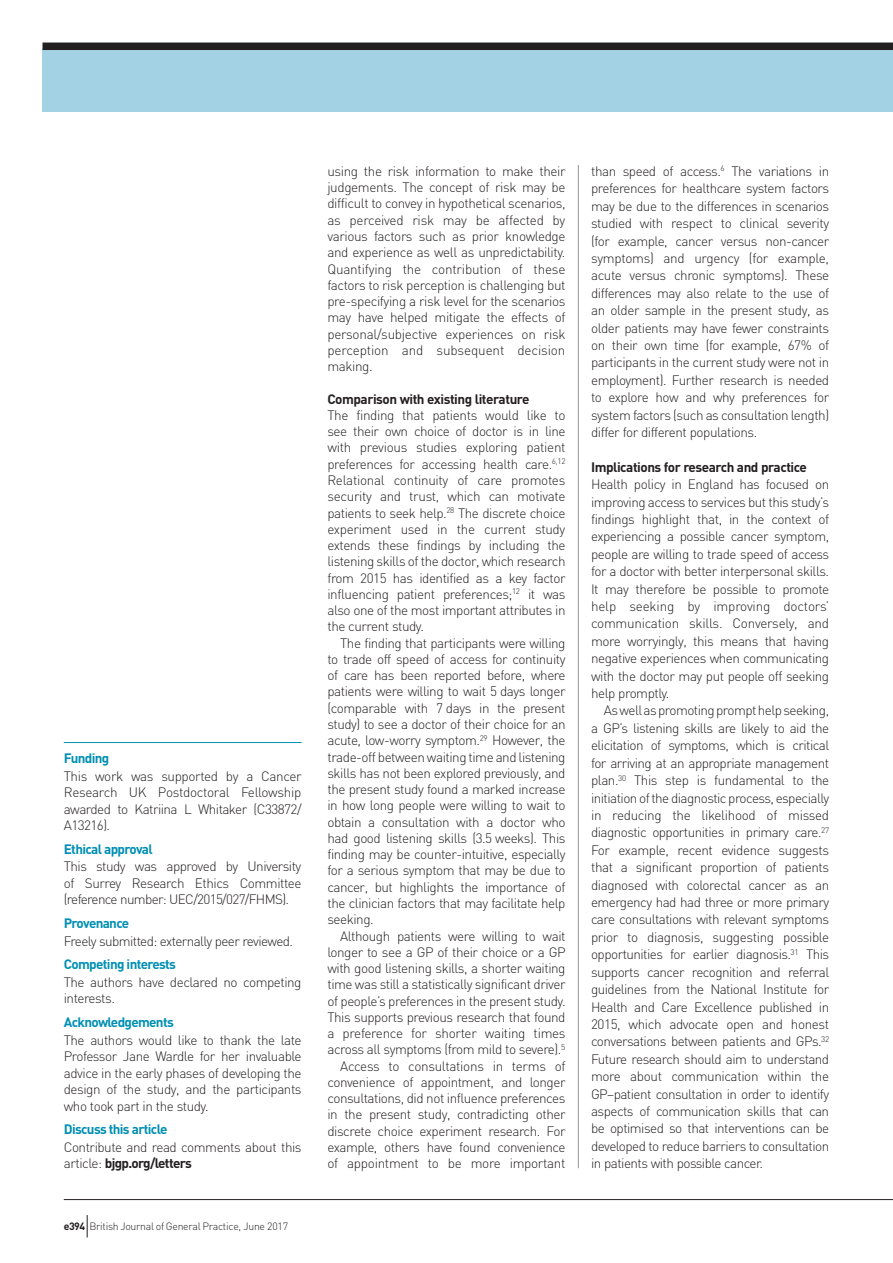
<style>
.page{position:relative;width:893px;height:1263px;background:#fff}
.page>*{position:absolute;margin:0;border:0;box-sizing:border-box;transform-origin:0 0}
.t1{font:300 13.5px/16.2px "DIN";letter-spacing:-.035em;color:#231f20;text-align:justify}
.t2{font:700 13.5px "DIN";letter-spacing:-.05em;color:#008fb3}
.t3{font:700 13.5px "DIN";letter-spacing:-.035em;color:#231f20}
.t4{font:300 10.5px "DIN";letter-spacing:-.025em;color:#231f20}
.s1{font-weight:700}
</style>
<div class="page">
<div style="left:43px;top:48px;width:850px;height:64px;background:#a2d2e3"></div>
<div style="left:43px;top:43px;width:850px;height:7px;background:#231f20"></div>
<hr style="left:64px;top:742px;width:238px;height:1px;background:#008fb3">
<hr style="left:578px;top:165px;width:1px;height:1003px;background:#939598">
<hr style="left:64px;top:1199px;width:829px;height:1px;background:#231f20">
<svg style="left:87px;top:1215px;width:1px;height:22px"></svg>
<p class="t2" style="left:64px;top:749px;width:47px">Funding</p>
<p class="t1" style="left:64px;top:767px;width:239px">This work was supported by a Cancer Research UK Postdoctoral Fellowship awarded to Katriina L Whitaker (C33872/ A13216).</p>
<p class="t2" style="left:64px;top:840px;width:91px">Ethical approval</p>
<p class="t1" style="left:64px;top:858px;width:239px">This study was approved by University of Surrey Research Ethics Committee (reference number: UEC/2015/027/FHMS).</p>
<p class="t2" style="left:64px;top:914px;width:67px">Provenance</p>
<p class="t1" style="left:64px;top:932px;width:231px">Freely submitted: externally peer reviewed.</p>
<p class="t2" style="left:64px;top:955px;width:114px">Competing interests</p>
<p class="t1" style="left:64px;top:973px;width:239px">The authors have declared no competing interests.</p>
<p class="t2" style="left:64px;top:1013px;width:112px">Acknowledgements</p>
<p class="t1" style="left:64px;top:1031px;width:239px">The authors would like to thank the late Professor Jane Wardle for her invaluable advice in the early phases of developing the design of the study, and the participants who took part in the study.</p>
<p class="t2" style="left:64px;top:1120px;width:105px">Discuss this article</p>
<p class="t1" style="left:64px;top:1138px;width:239px">Contribute and read comments about this article: <span class="s1">bjgp.org/letters</span></p>
<p class="t4" style="left:64px;top:1219px;width:226px"><span class="s1">e394</span> British Journal of General Practice, June 2017</p>
<p class="t1" style="left:327px;top:163px;width:240px">using the risk information to make their judgements. The concept of risk may be difficult to convey in hypothetical scenarios, as perceived risk may be affected by various factors such as prior knowledge and experience as well as unpredictability.<br>Quantifying the contribution of these factors to risk perception is challenging but pre-specifying a risk level for the scenarios may have helped mitigate the effects of personal/subjective experiences on risk perception and subsequent decision making.</p>
<p class="t3" style="left:327px;top:390px;width:204px">Comparison with existing literature</p>
<p class="t1" style="left:327px;top:407px;width:240px">The finding that patients would like to see their own choice of doctor is in line with previous studies exploring patient preferences for accessing health care.<sup>6,12<br></sup>Relational continuity of care promotes security and trust, which can motivate patients to seek help.<sup>28</sup> The discrete choice experiment used in the current study extends these findings by including the listening skills of the doctor, which research from 2015 has identified as a key factor influencing patient preferences;<sup>12</sup> it was also one of the most important attributes in the current study.</p>
<p class="t1" style="left:327px;top:635px;width:240px;text-indent:13px">The finding that participants were willing to trade off speed of access for continuity of care has been reported before, where patients were willing to wait 5 days longer (comparable with 7 days in the present study) to see a doctor of their choice for an acute, low-worry symptom.<sup>29</sup> However, the trade-off between waiting time and listening skills has not been explored previously, and the present study found a marked increase in how long people were willing to wait to obtain a consultation with a doctor who had good listening skills (3.5 weeks). This finding may be counter-intuitive, especially for a serious symptom that may be due to cancer, but highlights the importance of the clinician factors that may facilitate help seeking.</p>
<p class="t1" style="left:327px;top:927px;width:240px;text-align:right">Although patients were willing to wait longer to see a GP of their choice or a GP with good listening skills, a shorter waiting time was still a statistically significant driver of people’s preferences in the present study.<br>This supports previous research that found a preference for shorter waiting times across all symptoms (from mild to severe).<sup>5<br></sup>Access to consultations in terms of convenience of appointment, and longer consultations, did not influence preferences in the present study, contradicting other discrete choice experiment research. For example, others have found convenience of appointment to be more important</p>
<p class="t1" style="left:591px;top:162px;width:240px;line-height:17.4px">than speed of access.<sup>6</sup> The variations in preferences for healthcare system factors may be due to the differences in scenarios studied with respect to clinical severity (for example, cancer versus non-cancer symptoms) and urgency (for example, acute versus chronic symptoms). These differences may also relate to the use of an older sample in the present study, as older patients may have fewer constraints on their own time (for example, 67% of participants in the current study were not in employment). Further research is needed to explore how and why preferences for system factors (such as consultation length) differ for different populations.</p>
<p class="t3" style="left:591px;top:458px;width:217px">Implications for research and practice</p>
<p class="t1" style="left:591px;top:475px;width:240px;line-height:17.4px">Health policy in England has focused on improving access to services but this study’s findings highlight that, in the context of experiencing a possible cancer symptom, people are willing to trade speed of access for a doctor with better interpersonal skills.<br>It may therefore be possible to promote help seeking by improving doctors’ communication skills. Conversely, and more worryingly, this means that having negative experiences when communicating with the doctor may put people off seeking help promptly.</p>
<p class="t1" style="left:591px;top:702px;width:240px;line-height:17.4px;text-indent:13px">As well as promoting prompt help seeking, a GP’s listening skills are likely to aid the elicitation of symptoms, which is critical for arriving at an appropriate management plan.<sup>30</sup> This step is fundamental to the initiation of the diagnostic process, especially in reducing the likelihood of missed diagnostic opportunities in primary care.<sup>27<br></sup>For example, recent evidence suggests that a significant proportion of patients diagnosed with colorectal cancer as an emergency had had three or more primary care consultations with relevant symptoms prior to diagnosis, suggesting possible opportunities for earlier diagnosis.<sup>31</sup> This supports cancer recognition and referral guidelines from the National Institute for Health and Care Excellence published in 2015, which advocate open and honest conversations between patients and GPs.<sup>32<br></sup>Future research should aim to understand more about communication within the GP–patient consultation in order to identify aspects of communication skills that can be optimised so that interventions can be developed to reduce barriers to consultation in patients with possible cancer.</p>
</div>
